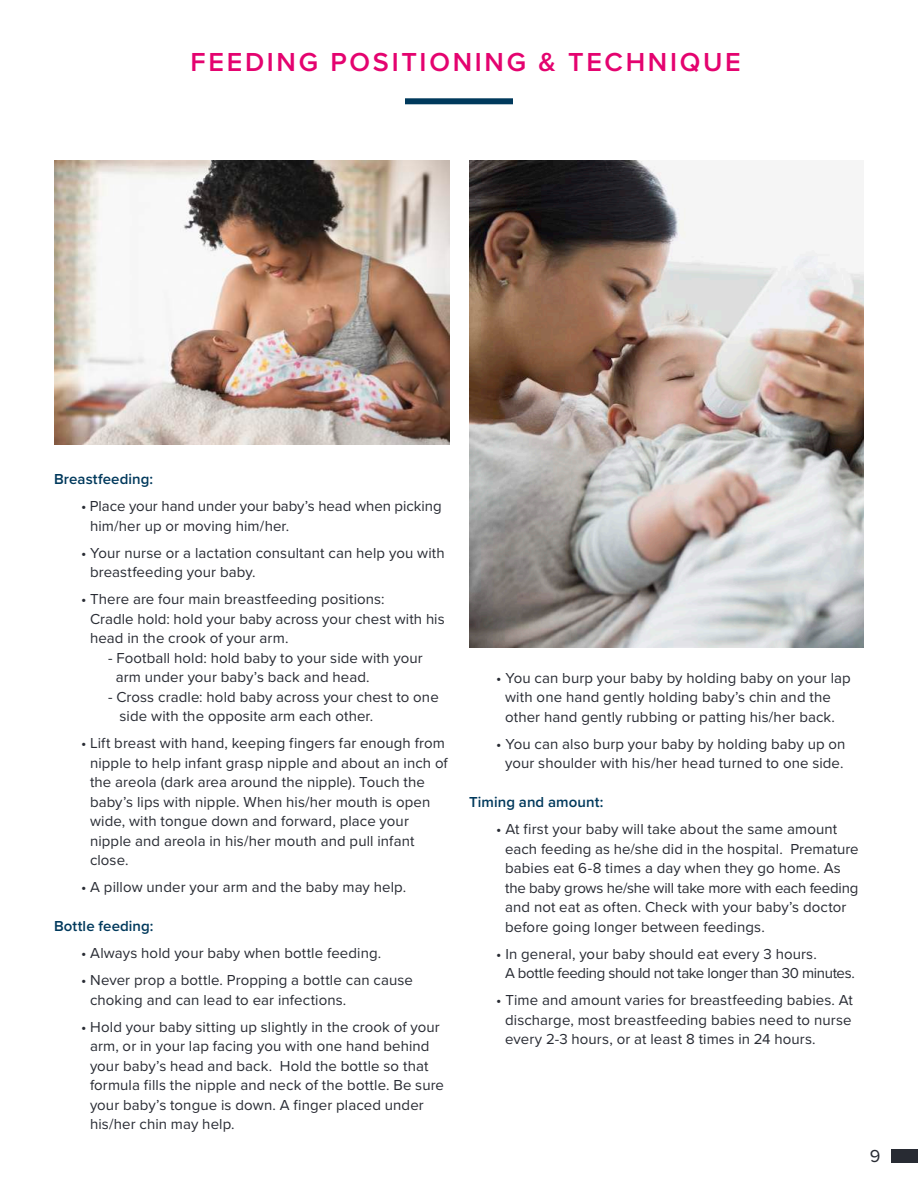
<style>
.page{position:relative;width:918px;height:1188px;background:#fff}
.page>*{position:absolute;margin:0;border:0;box-sizing:border-box;transform-origin:0 0}
.t1{font:600 27px "Proxima Nova";letter-spacing:.1em;color:#e4036f}
.t2{font:18px "Proxima Nova";color:#282b33}
.t3{font:15px/19.5px "Proxima Nova";letter-spacing:.005em;color:#282b33}
.t4{font:15px/19.5px "Proxima Nova";letter-spacing:-.02em;color:#282b33}
.t5{font:600 15px "Proxima Nova";letter-spacing:.005em;color:#00395c}
</style>
<div class="page">
<div style="left:891px;top:1150px;width:27px;height:13px;background:#282b33"></div>
<img style="left:469px;top:160px;width:395px;height:488px">
<div style="left:405px;top:98px;width:108px;height:6px;background:#00395c"></div>
<img style="left:54px;top:160px;width:395px;height:285px">
<h1 class="t1" style="left:191px;top:42px;width:552px">FEEDING POSITIONING &amp; TECHNIQUE</h1>
<p class="t5" style="left:54px;top:468px;width:101px">Breastfeeding:</p>
<p class="t3" style="left:90px;top:496px;width:353px;text-indent:-9px">• Place your hand under your baby’s head when picking him/her up or moving him/her.</p>
<p class="t3" style="left:90px;top:542px;width:356px;text-indent:-9px">• Your nurse or a lactation consultant can help you with breastfeeding your baby.</p>
<p class="t3" style="left:90px;top:589px;width:356px;text-indent:-9px">• There are four main breastfeeding positions:<br>Cradle hold: hold your baby across your chest with his head in the crook of your arm.</p>
<p class="t3" style="left:116px;top:647px;width:308px;text-indent:-8px">- Football hold: hold baby to your side with your arm under your baby’s back and head.</p>
<p class="t3" style="left:120px;top:686px;width:321px;text-indent:-12px">- Cross cradle: hold baby across your chest to one side with the opposite arm each other.</p>
<p class="t3" style="left:90px;top:733px;width:359px;text-indent:-9px">• Lift breast with hand, keeping fingers far enough from nipple to help infant grasp nipple and about an inch of the areola (dark area around the nipple). Touch the baby’s lips with nipple. When his/her mouth is open wide, with tongue down and forward, place your nipple and areola in his/her mouth and pull infant close.</p>
<p class="t3" style="left:81px;top:877px;width:327px">• A pillow under your arm and the baby may help.</p>
<p class="t5" style="left:54px;top:915px;width:101px">Bottle feeding:</p>
<p class="t3" style="left:81px;top:943px;width:302px">• Always hold your baby when bottle feeding.</p>
<p class="t3" style="left:90px;top:970px;width:324px;text-indent:-9px">• Never prop a bottle. Propping a bottle can cause choking and can lead to ear infections.</p>
<p class="t3" style="left:90px;top:1016px;width:356px;text-indent:-9px">• Hold your baby sitting up slightly in the crook of your arm, or in your lap facing you with one hand behind your baby’s head and back. Hold the bottle so that formula fills the nipple and neck of the bottle. Be sure your baby’s tongue is down. A finger placed under his/her chin may help.</p>
<p class="t3" style="left:505px;top:667px;width:347px;text-indent:-9px">• You can burp your baby by holding baby on your lap with one hand gently holding baby’s chin and the other hand gently rubbing or patting his/her back.</p>
<p class="t3" style="left:496px;top:733px;width:351px;text-align:center">• You can also burp your baby by holding baby up on your shoulder with his/her head turned to one side.</p>
<p class="t5" style="left:469px;top:791px;width:136px">Timing and amount:</p>
<p class="t3" style="left:505px;top:819px;width:355px;text-indent:-9px">• At first your baby will take about the same amount each feeding as he/she did in the hospital. Premature babies eat 6-8 times a day when they go home. As the baby grows he/she will take more with each feeding and not eat as often. Check with your baby’s doctor before going longer between feedings.</p>
<p class="t4" style="left:505px;top:943px;width:351px;text-indent:-9px">• In general, your baby should eat every 3 hours.<br>A bottle feeding should not take longer than 30 minutes.</p>
<p class="t3" style="left:505px;top:990px;width:349px;text-align:justify;text-indent:-9px">• Time and amount varies for breastfeeding babies. At discharge, most breastfeeding babies need to nurse every 2-3 hours, or at least 8 times in 24 hours.</p>
<p class="t2" style="left:870px;top:1143px;width:12px">9</p>
</div>
